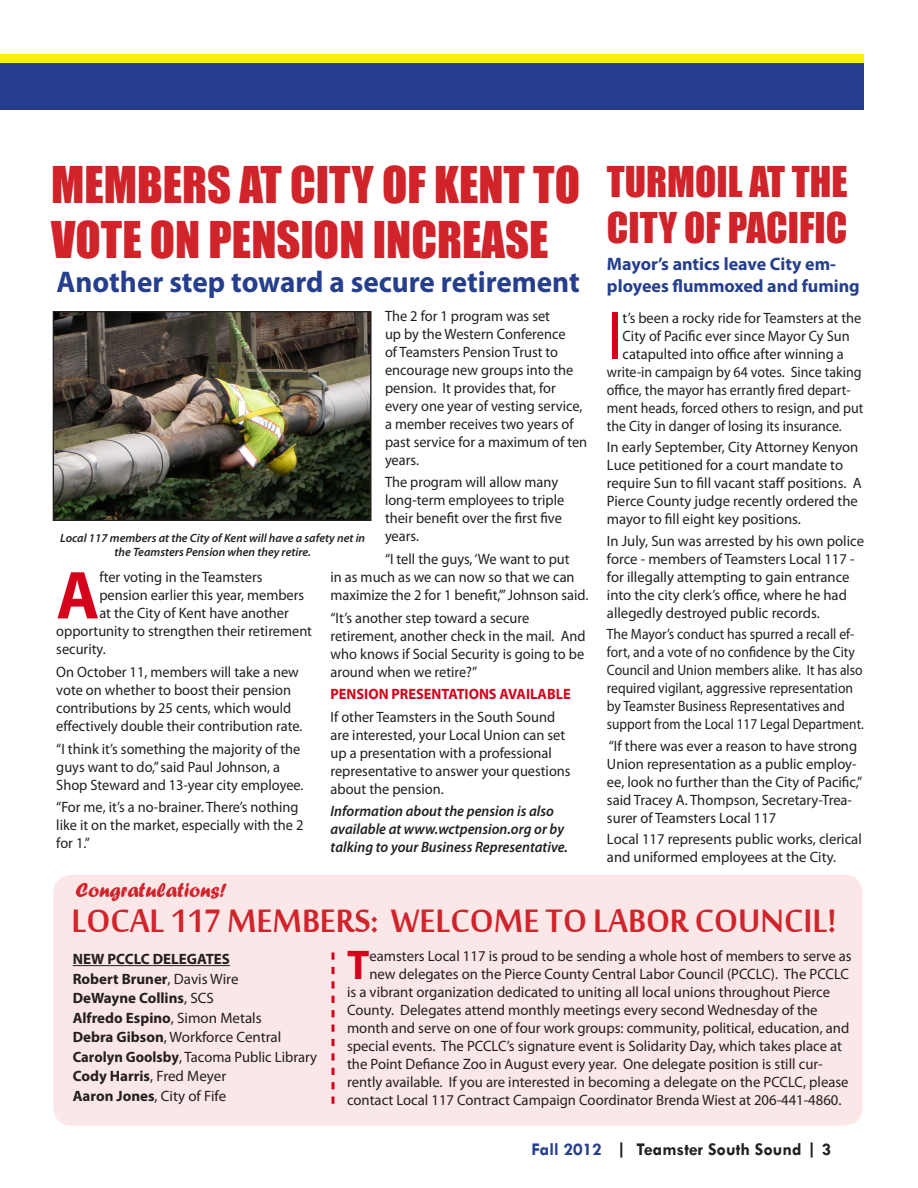
<style>
.page{position:relative;width:918px;height:1188px;background:#fff}
.page>*{position:absolute;margin:0;border:0;box-sizing:border-box;transform-origin:0 0}
.t1{font:700 68.4px "Myriad Pro";color:#d4021b;scale:.96 1}
.t2{font:68.4px "Myriad Pro";color:#d4021b;scale:.96 1}
.t3{font:49.5px "Mool Boran";color:#d1232a}
.t4{font:46.5px/55.8px "Impact";color:#d1232a}
.t5{font:700 41.7px "Myriad Pro";color:#d4021b}
.t6{font:39px/46.8px "Impact";color:#d1232a}
.t7{font:700 30px "Myriad Pro";color:#253f8e}
.t8{font:21px "Forte";color:#d1232a}
.t9{font:700 18px/21.6px "Myriad Pro";color:#253f8e}
.t10{font:700 18px "Tw Cen";color:#231f20}
.t11{font:15px/18px "Myriad Pro";color:#231f20}
.t12{font:15px/18px "Myriad Pro";color:#231f20;scale:.96 1}
.t13{font:15px/18px "Myriad Pro";color:#231f20;scale:.91 1}
.t14{font:15px "Myriad Pro";color:#231f20;scale:.93 1}
.t15{font:700 15px "Myriad Pro";color:#231f20}
.t16{font:italic 600 15px/18px "Myriad Pro";color:#231f20;scale:.96 1}
.t17{font:700 15px "Myriad Pro";color:#d4021b;scale:.96 1}
.t18{font:italic 600 12px/14.4px "Myriad Pro";color:#231f20;text-align:center}
.s1{font-weight:400}
.s2{font-weight:700}
.s3{color:#253f8e}
</style>
<div class="page">
<div style="left:0;top:54px;width:864px;height:8px;background:#fff101"></div>
<div style="left:0;top:63px;width:864px;height:46px;background:#253f8e"></div>
<img style="left:55px;top:313px;width:315px;height:206px">
<div style="left:53px;top:311px;width:319px;height:210px;border:1px solid #231f20"></div>
<div style="left:53px;top:875px;width:810px;height:251px;background:#fbe6e8;border-radius:18px"></div>
<hr style="left:73px;top:965px;width:157px;height:1px;background:#231f20">
<svg style="left:331px;top:952px;width:3px;height:152px"></svg>
<p class="t4" style="left:51px;top:155px;width:530px">MEMBERS AT CITY OF KENT TO<br>VOTE ON PENSION INCREASE</p>
<p class="t7" style="left:57px;top:263px;width:525px">Another step toward a secure retirement</p>
<p class="t12" style="left:385px;top:307px;width:212px">The 2 for 1 program was set<br>up by the Western Conference<br>of Teamsters Pension Trust to encourage new groups into the pension. It provides that, for every one year of vesting service, a member receives two years of past service for a maximum of ten years.</p>
<p class="t12" style="left:385px;top:473px;width:188px">The program will allow many long-term employees to triple their benefit over the first five years.</p>
<p class="t12" style="left:331px;top:550px;width:270px;text-indent:54px">“I tell the guys, ‘We want to put<br>in as much as we can now so that we can maximize the 2 for 1 benefit,’” Johnson said.</p>
<p class="t12" style="left:331px;top:608px;width:267px">“It’s another step toward a secure retirement, another check in the mail. And who knows if Social Security is going to be around when we retire?”</p>
<p class="t17" style="left:331px;top:684px;width:252px">PENSION PRESENTATIONS AVAILABLE</p>
<p class="t12" style="left:331px;top:707px;width:252px">If other Teamsters in the South Sound are interested, your Local Union can set up a presentation with a professional representative to answer your questions about the pension.</p>
<p class="t16" style="left:331px;top:802px;width:249px">Information about the pension is also available at www.wctpension.org or by talking to your Business Representative.</p>
<p class="t18" style="left:60px;top:530px;width:306px">Local 117 members at the City of Kent will have a safety net in the Teamsters Pension when they retire.</p>
<p class="t1" style="left:56px;top:551px;width:46px">A</p>
<p class="t12" style="left:99px;top:568px;width:171px">fter voting in the Teamsters</p>
<p class="t12" style="left:99px;top:586px;width:215px">pension earlier this year, members</p>
<p class="t12" style="left:99px;top:604px;width:199px">at the City of Kent have another</p>
<p class="t12" style="left:56px;top:622px;width:268px">opportunity to strengthen their retirement</p>
<p class="t12" style="left:56px;top:640px;width:53px">security.</p>
<p class="t12" style="left:56px;top:663px;width:258px">On October 11, members will take a new vote on whether to boost their pension contributions by 25 cents, which would effectively double their contribution rate.</p>
<p class="t12" style="left:56px;top:739px;width:259px">“I think it’s something the majority of the guys want to do,” said Paul Johnson, a<br>Shop Steward and 13-year city employee.</p>
<p class="t12" style="left:56px;top:798px;width:259px">“For me, it’s a no-brainer. There’s nothing like it on the market, especially with the 2 for 1.”</p>
<p class="t6" style="left:607px;top:157px;width:242px">TURMOIL AT THE<br>CITY OF PACIFIC</p>
<p class="t9" style="left:607px;top:253px;width:254px">Mayor’s antics leave City em&shy;ployees flummoxed and fuming</p>
<p class="t2" style="left:607px;top:293px;width:18px">I</p>
<p class="t12" style="left:623px;top:308px;width:250px">t’s been a rocky ride for Teamsters at the</p>
<p class="t12" style="left:623px;top:326px;width:238px">City of Pacific ever since Mayor Cy Sun</p>
<p class="t12" style="left:623px;top:344px;width:232px">catapulted into office after winning a</p>
<p class="t14" style="left:607px;top:362px;width:275px">write-in campaign by 64 votes. Since taking</p>
<p class="t14" style="left:607px;top:380px;width:264px">office, the mayor has errantly fired depart-</p>
<p class="t14" style="left:607px;top:398px;width:277px">ment heads, forced others to resign, and put</p>
<p class="t14" style="left:607px;top:416px;width:254px">the City in danger of losing its insurance.</p>
<p class="t11" style="left:607px;top:438px;width:256px">In early September, City Attorney Kenyon Luce petitioned for a court mandate to require Sun to fill vacant staff positions. A Pierce County judge recently ordered the mayor to fill eight key positions.</p>
<p class="t11" style="left:607px;top:531px;width:259px">In July, Sun was arrested by his own police force - members of Teamsters Local 117 - for illegally attempting to gain entrance into the city clerk’s office, where he had allegedly destroyed public records.</p>
<p class="t13" style="left:607px;top:625px;width:284px">The Mayor’s conduct has spurred a recall ef&shy;fort, and a vote of no confidence by the City Council and Union members alike. It has also required vigilant, aggressive representation by Teamster Business Representatives and support from the Local 117 Legal Department.</p>
<p class="t11" style="left:607px;top:736px;width:257px">“If there was ever a reason to have strong Union representation as a public employ&shy;ee, look no further than the City of Pacific,” said Tracey A. Thompson, Secretary-Trea&shy;surer of Teamsters Local 117</p>
<p class="t11" style="left:607px;top:830px;width:256px">Local 117 represents public works, clerical and uniformed employees at the City.</p>
<p class="t8" style="left:76px;top:878px;width:153px">Congratulations!</p>
<p class="t3" style="left:71px;top:886px;width:767px">LOCAL 117 MEMBERS: WELCOME TO LABOR COUNCIL!</p>
<p class="t5" style="left:347px;top:938px;width:24px">T</p>
<p class="t11" style="left:369px;top:947px;width:484px">eamsters Local 117 is proud to be sending a whole host of members to serve as</p>
<p class="t15" style="left:73px;top:949px;width:159px">NEW PCCLC DELEGATES</p>
<p class="t15" style="left:73px;top:969px;width:167px">Robert Bruner<span class="s1">, Davis Wire</span></p>
<p class="t15" style="left:73px;top:988px;width:143px">DeWayne Collins<span class="s1">, SCS</span></p>
<p class="t15" style="left:73px;top:1008px;width:190px">Alfredo Espino<span class="s1">, Simon Metals</span></p>
<p class="t11" style="left:73px;top:1028px;width:210px"><span class="s2">Debra Gibson</span>, Workforce Central</p>
<p class="t11" style="left:73px;top:1047px;width:246px"><span class="s2">Carolyn Goolsby</span>, Tacoma Public Library</p>
<p class="t15" style="left:73px;top:1066px;width:155px">Cody Harris<span class="s1">, Fred Meyer</span></p>
<p class="t11" style="left:73px;top:1086px;width:155px"><span class="s2">Aaron Jones</span>, City of Fife</p>
<p class="t11" style="left:369px;top:965px;width:481px">new delegates on the Pierce County Central Labor Council (PCCLC). The PCCLC</p>
<p class="t11" style="left:347px;top:983px;width:485px">is a vibrant organization dedicated to uniting all local unions throughout Pierce</p>
<p class="t11" style="left:347px;top:1001px;width:472px">County. Delegates attend monthly meetings every second Wednesday of the</p>
<p class="t11" style="left:347px;top:1019px;width:504px">month and serve on one of four work groups: community, political, education, and</p>
<p class="t11" style="left:347px;top:1037px;width:497px">special events. The PCCLC’s signature event is Solidarity Day, which takes place at</p>
<p class="t11" style="left:347px;top:1055px;width:477px">the Point Defiance Zoo in August every year. One delegate position is still cur-</p>
<p class="t11" style="left:347px;top:1073px;width:503px">rently available. If you are interested in becoming a delegate on the PCCLC, please</p>
<p class="t11" style="left:347px;top:1091px;width:496px">contact Local 117 Contract Campaign Coordinator Brenda Wiest at 206-441-4860.</p>
<p class="t10" style="left:531px;top:1139px;width:301px"><span class="s3">Fall 2012</span> | Teamster South Sound | 3</p>
</div>
